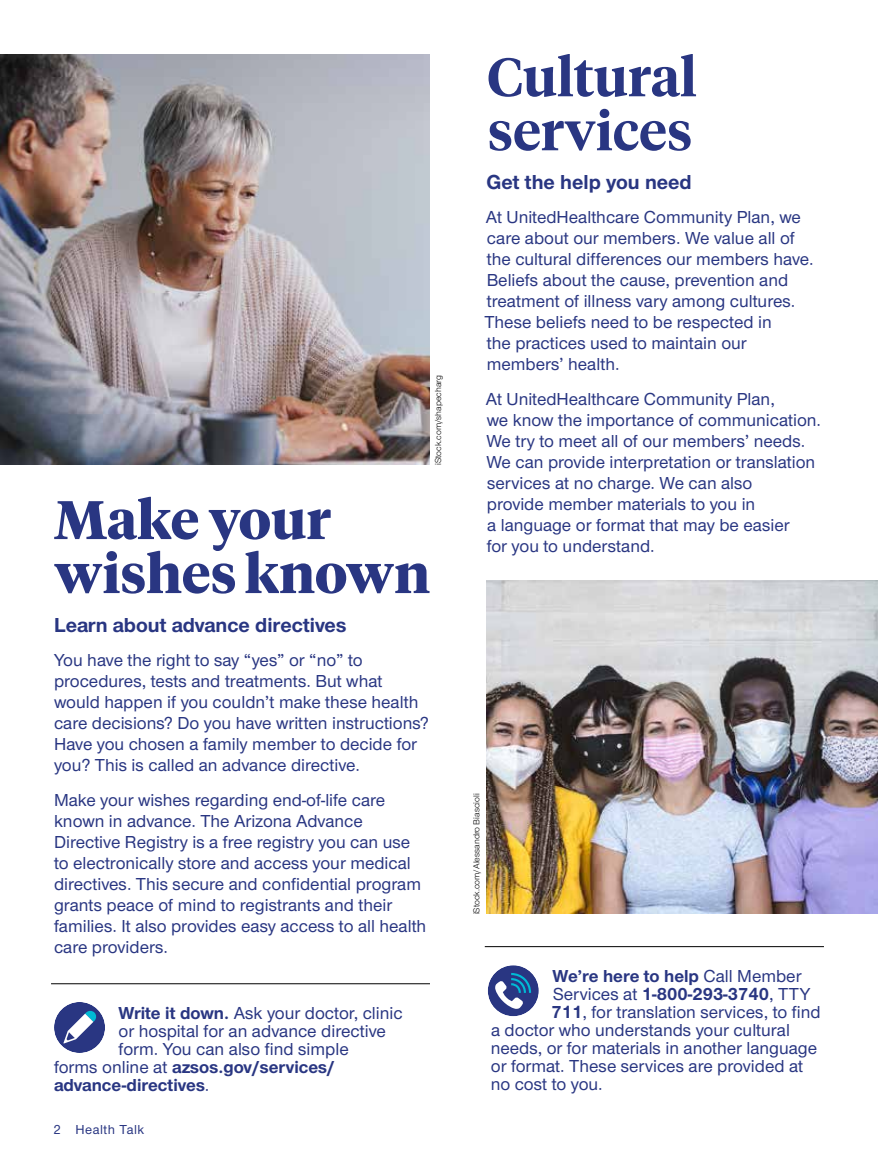
<style>
.page{position:relative;width:878px;height:1161px;background:#fff}
.page>*{position:absolute;margin:0;border:0;box-sizing:border-box;transform-origin:0 0}
.Hed_serif_primary_AM{font:700 54px/54px "UHC Serif Headline";color:#293682}
.Hed_serif_primary_AM-2{font:600 54px/54px "UHC Serif Headline";color:#293682}
.Deck_AMC{font:700 21px "UHC Sans";color:#293682}
.Sans_no_indent_AMC{font:500 18px/21px "UHC Sans";color:#293682}
.CTA_new_AMC{font:500 18px "UHC Sans";color:#293682}
.CTA_new_AMC-2{font:700 18px "UHC Sans";color:#293682}
.Folio_V_AMC{font:500 13.5px "UHC Sans";letter-spacing:.04em;color:#293682}
.Legal_language_AMC{font:9px "UHC Sans";color:#000}
.s1{font-weight:700}
.s2{font-weight:500}
</style>
<div class="page">
<div style="left:487px;top:965px;width:52px;height:51px;background:#293682;border-radius:50%"></div>
<svg style="left:495px;top:973px;width:36px;height:36px"></svg>
<hr style="left:485px;top:946px;width:339px;height:1px;background:#000">
<img style="left:486px;top:580px;width:392px;height:334px">
<img style="left:0;top:54px;width:430px;height:411px">
<hr style="left:51px;top:984px;width:379px;height:1px;background:#000">
<div style="left:54px;top:1002px;width:51px;height:51px;background:#293682;border-radius:50%"></div>
<svg style="left:63px;top:1010px;width:33px;height:33px"></svg>
<p class="Legal_language_AMC" style="left:432px;top:465px;width:91px;rotate:-90deg">iStock.com/shapecharg</p>
<p class="Hed_serif_primary_AM" style="left:54px;top:490px;width:377px">Make your wishes known</p>
<p class="Deck_AMC" style="left:54px;top:611px;width:294px">Learn about advance directives</p>
<p class="Sans_no_indent_AMC" style="left:54px;top:649px;width:376px">You have the right to say “yes” or “no” to procedures, tests and treatments. But what would happen if you couldn’t make these health care decisions? Do you have written instructions?<br>Have you chosen a family member to decide for you? This is called an advance directive.</p>
<p class="Sans_no_indent_AMC" style="left:54px;top:789px;width:374px">Make your wishes regarding end-of-life care known in advance. The Arizona Advance Directive Registry is a free registry you can use to electronically store and access your medical directives. This secure and confidential program grants peace of mind to registrants and their families. It also provides easy access to all health care providers.</p>
<p class="CTA_new_AMC" style="left:119px;top:1001px;width:285px"><span class="s1">Write it down.</span> Ask your doctor, clinic</p>
<p class="CTA_new_AMC" style="left:119px;top:1019px;width:269px">or hospital for an advance directive</p>
<p class="CTA_new_AMC" style="left:119px;top:1037px;width:232px">form. You can also find simple</p>
<p class="CTA_new_AMC-2" style="left:54px;top:1055px;width:282px"><span class="s2">forms online at</span> azsos.gov/services/</p>
<p class="CTA_new_AMC-2" style="left:54px;top:1073px;width:157px">advance-directives<span class="s2">.</span></p>
<p class="Folio_V_AMC" style="left:54px;top:1120px;width:92px">2 Health Talk</p>
<p class="Hed_serif_primary_AM-2" style="left:487px;top:48px;width:211px">Cultural services</p>
<p class="Deck_AMC" style="left:486px;top:168px;width:207px">Get the help you need</p>
<p class="Sans_no_indent_AMC" style="left:484px;top:206px;width:330px">At UnitedHealthcare Community Plan, we care about our members. We value all of the cultural differences our members have.<br>Beliefs about the cause, prevention and treatment of illness vary among cultures.<br>These beliefs need to be respected in<br>the practices used to maintain our members’ health.</p>
<p class="Sans_no_indent_AMC" style="left:486px;top:388px;width:337px">At UnitedHealthcare Community Plan,<br>we know the importance of communication.<br>We try to meet all of our members’ needs.<br>We can provide interpretation or translation services at no charge. We can also<br>provide member materials to you in<br>a language or format that may be easier<br>for you to understand.</p>
<p class="Legal_language_AMC" style="left:470px;top:914px;width:122px;rotate:-90deg">iStock.com/Alessandro Biascioli</p>
<p class="CTA_new_AMC-2" style="left:552px;top:964px;width:250px">We’re here to help <span class="s2">Call Member</span></p>
<p class="CTA_new_AMC" style="left:553px;top:982px;width:259px">Services at <span class="s1">1-800-293-3740</span>, TTY</p>
<p class="CTA_new_AMC" style="left:551px;top:1000px;width:271px"><span class="s1">711</span>, for translation services, to find</p>
<p class="CTA_new_AMC" style="left:491px;top:1018px;width:300px">a doctor who understands your cultural</p>
<p class="CTA_new_AMC" style="left:490px;top:1036px;width:328px">needs, or for materials in another language</p>
<p class="CTA_new_AMC" style="left:491px;top:1054px;width:314px">or format. These services are provided at</p>
<p class="CTA_new_AMC" style="left:490px;top:1072px;width:113px">no cost to you.</p>
</div>
